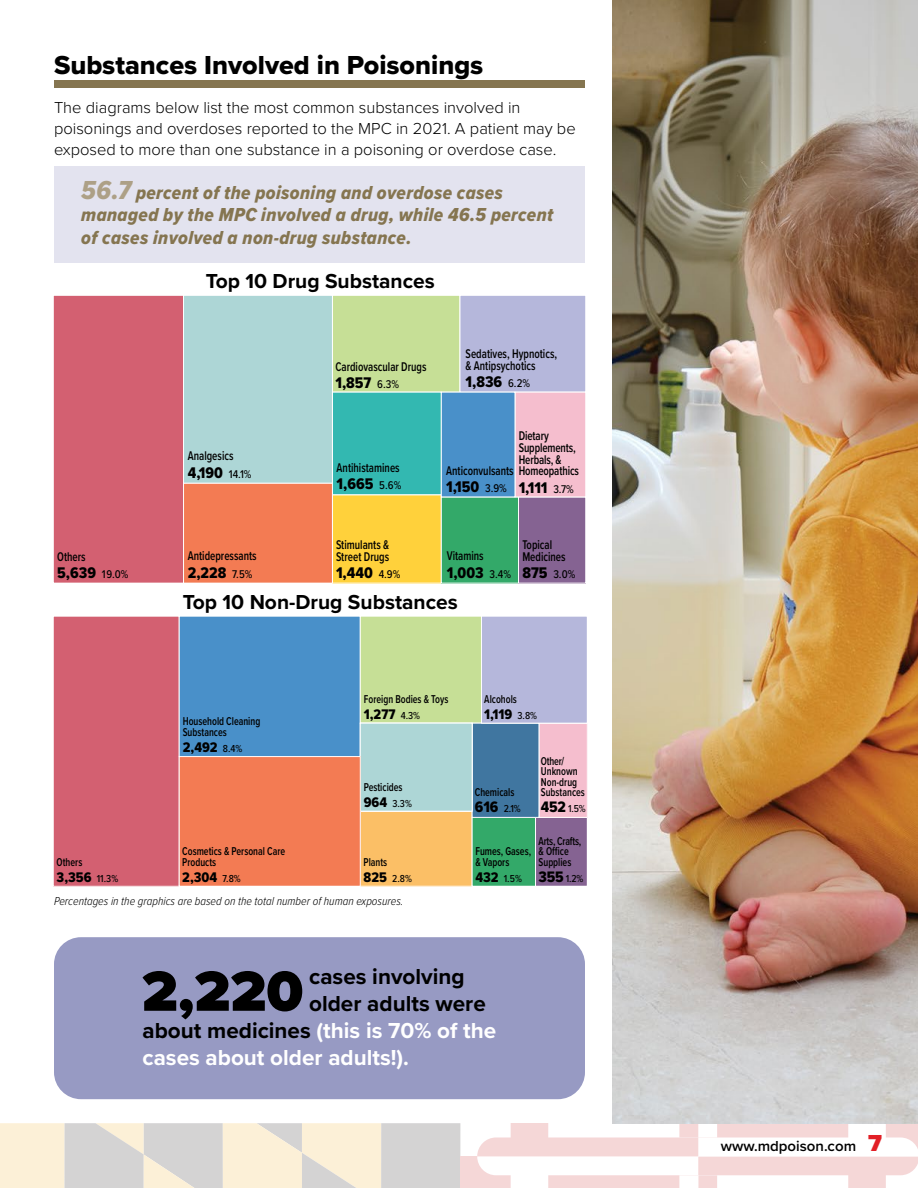
<style>
.page{position:relative;width:918px;height:1188px;background:#fff}
.page>*{position:absolute;margin:0;border:0;box-sizing:border-box;transform-origin:0 0}
.t1{font:900 58.8px "Proxima Nova";color:#000}
.t2{font:27px "Proxima Nova Extrabld";color:#000}
.t3{font:700 22.5px "Proxima Nova";color:#fff}
.t4{font:700 22.5px "Proxima Nova";color:#000}
.t5{font:700 21px "Proxima Nova";color:#000}
.t6{font:19.5px/22.5px "Proxima Nova Cond Extrabld It";letter-spacing:.02em;color:#857550}
.t7{font:300 16.5px/21px "Proxima Nova";color:#000}
.t8{font:16.05px "Proxima Nova Cond Extrabld";color:#000}
.t9{font:600 15px "Proxima Nova";color:#000}
.t10{font:14.4px "Proxima Nova Cond Extrabld";color:#000}
.t11{font:600 13.05px/11.7px "Proxima Nova Cond";color:#000;scale:.85 1}
.t12{font:italic 300 12px "Proxima Nova Cond";color:#000}
.t13{font:600 11.85px/10.5px "Proxima Nova Cond";color:#000;scale:.85 1}
.t14{font:500 11.7px "Proxima Nova Cond";color:#000}
.t15{font:500 10.5px "Proxima Nova Cond";color:#000}
.s1{font-size:27px;color:#ada086}
.s2{font-family:"Proxima Nova Cond";font-weight:500;font-size:11.7px}
.s3{font-family:"Proxima Nova Cond Extrabld";font-weight:400;font-size:16.05px}
.s4{font-family:"Proxima Nova Cond";font-weight:500;font-size:10.5px}
.s5{font-family:"Proxima Nova Cond Extrabld";font-weight:400;font-size:14.4px}
.s6{font-family:"Proxima Nova Cond Extrabld";font-weight:400;font-size:15.75px}
.s7{color:#000}
.s8{font-weight:900;font-size:24px;color:#e21f26}
</style>
<div class="page">
<div style="left:0;top:1123px;width:65px;height:65px;background:#fcf0d7"></div>
<svg style="left:64px;top:1123px;width:317px;height:65px"></svg>
<div style="left:381px;top:1123px;width:79px;height:65px;background:#d4d3d3"></div>
<div style="left:461px;top:1156px;width:237px;height:32px;background:#f5d7d7"></div>
<svg style="left:477px;top:1123px;width:441px;height:65px"></svg>
<div style="left:54px;top:80px;width:531px;height:8px;background:#857550"></div>
<div style="left:54px;top:166px;width:531px;height:97px;background:#e3e3ef"></div>
<div style="left:332px;top:295px;width:128px;height:97px;background:#c6df96"></div>
<div style="left:332px;top:295px;width:128px;height:98px;border:1px solid #fff"></div>
<div style="left:460px;top:295px;width:126px;height:97px;background:#b5b7db"></div>
<div style="left:460px;top:295px;width:126px;height:98px;border:1px solid #fff"></div>
<div style="left:332px;top:392px;width:109px;height:103px;background:#33b8b1"></div>
<div style="left:332px;top:392px;width:110px;height:103px;border:1px solid #fff"></div>
<div style="left:332px;top:495px;width:109px;height:88px;background:#ffd13b"></div>
<div style="left:441px;top:497px;width:78px;height:86px;background:#33a969"></div>
<div style="left:441px;top:497px;width:78px;height:87px;border:1px solid #fff"></div>
<div style="left:519px;top:497px;width:67px;height:86px;background:#856392"></div>
<div style="left:518px;top:497px;width:68px;height:87px;border:1px solid #fff"></div>
<div style="left:515px;top:392px;width:71px;height:105px;background:#f5bece"></div>
<div style="left:515px;top:392px;width:71px;height:105px;border:1px solid #fff"></div>
<div style="left:441px;top:392px;width:74px;height:105px;background:#4990c9"></div>
<div style="left:441px;top:392px;width:74px;height:105px;border:1px solid #fff"></div>
<div style="left:53px;top:295px;width:131px;height:288px;background:#d36071"></div>
<div style="left:53px;top:295px;width:131px;height:289px;border:1px solid #fff"></div>
<div style="left:184px;top:295px;width:148px;height:188px;background:#add6d6"></div>
<div style="left:183px;top:295px;width:150px;height:189px;border:1px solid #fff"></div>
<div style="left:184px;top:483px;width:148px;height:100px;background:#f37b53"></div>
<div style="left:183px;top:483px;width:150px;height:101px;border:1px solid #fff"></div>
<div style="left:53px;top:616px;width:126px;height:270px;background:#d36071"></div>
<div style="left:53px;top:616px;width:127px;height:271px;border:1px solid #fff"></div>
<div style="left:179px;top:616px;width:181px;height:141px;background:#4990c9"></div>
<div style="left:360px;top:616px;width:121px;height:107px;background:#c6df96"></div>
<div style="left:360px;top:616px;width:122px;height:107px;border:1px solid #fff"></div>
<div style="left:360px;top:811px;width:112px;height:75px;background:#fbbf66"></div>
<div style="left:360px;top:811px;width:112px;height:76px;border:1px solid #fff"></div>
<div style="left:472px;top:817px;width:64px;height:69px;background:#33a969"></div>
<div style="left:472px;top:817px;width:64px;height:70px;border:1px solid #fff"></div>
<div style="left:536px;top:817px;width:51px;height:69px;background:#856392"></div>
<div style="left:535px;top:817px;width:53px;height:70px;border:1px solid #fff"></div>
<div style="left:539px;top:723px;width:48px;height:94px;background:#f5bece"></div>
<div style="left:539px;top:723px;width:49px;height:95px;border:1px solid #fff"></div>
<div style="left:472px;top:723px;width:67px;height:94px;background:#4076a0"></div>
<div style="left:472px;top:723px;width:67px;height:95px;border:1px solid #fff"></div>
<div style="left:360px;top:723px;width:112px;height:88px;background:#add6d6"></div>
<div style="left:360px;top:723px;width:112px;height:88px;border:1px solid #fff"></div>
<div style="left:481px;top:616px;width:106px;height:107px;background:#b5b7db"></div>
<div style="left:481px;top:616px;width:107px;height:107px;border:1px solid #fff"></div>
<div style="left:179px;top:757px;width:181px;height:129px;background:#f37b53"></div>
<div style="left:179px;top:756px;width:182px;height:131px;border:1px solid #fff"></div>
<div style="left:54px;top:937px;width:531px;height:162px;background:#979ac3;border-radius:27px"></div>
<img style="left:612px;top:0;width:306px;height:1123px">
<h2 class="t2" style="left:54px;top:44px;width:431px">Substances Involved in Poisonings</h2>
<p class="t7" style="left:54px;top:96px;width:523px">The diagrams below list the most common substances involved in poisonings and overdoses reported to the MPC in 2021. A patient may be exposed to more than one substance in a poisoning or overdose case.</p>
<h3 class="t6" style="left:81px;top:181px;width:474px"><span class="s1">56.7</span> percent of the poisoning and overdose cases managed by the MPC involved a drug, while 46.5 percent of cases involved a non-drug substance.</h3>
<h3 class="t5" style="left:206px;top:265px;width:231px">Top 10 Drug Substances</h3>
<p class="t11" style="left:57px;top:550px;width:35px">Others</p>
<p class="t8" style="left:57px;top:561px;width:73px">5,639 <span class="s2">19.0%</span></p>
<p class="t11" style="left:335px;top:360px;width:109px">Cardiovascular Drugs</p>
<p class="t8" style="left:335px;top:371px;width:65px">1,857 <span class="s2">6.3%</span></p>
<p class="t11" style="left:188px;top:450px;width:55px">Analgesics</p>
<p class="t8" style="left:188px;top:461px;width:65px">4,190 <span class="s2">14.1%</span></p>
<p class="t11" style="left:337px;top:461px;width:76px">Antihistamines</p>
<p class="t8" style="left:337px;top:472px;width:66px">1,665 <span class="s2">5.6%</span></p>
<p class="t11" style="left:188px;top:550px;width:83px">Antidepressants</p>
<p class="t8" style="left:188px;top:561px;width:66px">2,228 <span class="s2">7.5%</span></p>
<p class="t11" style="left:336px;top:538px;width:64px">Stimulants &amp;<br>Street Drugs</p>
<p class="t8" style="left:336px;top:561px;width:66px">1,440 <span class="s2">4.9%</span></p>
<p class="t11" style="left:466px;top:348px;width:109px">Sedatives, Hypnotics, &amp; Antipsychotics</p>
<p class="t8" style="left:466px;top:370px;width:66px">1,836 <span class="s2">6.2%</span></p>
<p class="t11" style="left:519px;top:430px;width:69px">Dietary<br>Supplements,<br>Herbals, &amp;</p>
<p class="t8" style="left:519px;top:476px;width:57px">1,111 <span class="s2">3.7%</span></p>
<p class="t11" style="left:446px;top:464px;width:158px">Anticonvulsants Homeopathics</p>
<p class="t8" style="left:446px;top:475px;width:62px">1,150 <span class="s2">3.9%</span></p>
<p class="t11" style="left:447px;top:550px;width:45px">Vitamins</p>
<p class="t8" style="left:447px;top:561px;width:66px">1,003 <span class="s2">3.4%</span></p>
<p class="t11" style="left:522px;top:539px;width:52px">Topical<br>Medicines</p>
<p class="t14" style="left:522px;top:566px;width:55px"><span class="s3">875</span> 3.0%</p>
<h3 class="t5" style="left:183px;top:587px;width:277px">Top 10 Non-Drug Substances</h3>
<p class="t13" style="left:183px;top:716px;width:93px">Household Cleaning<br>Substances</p>
<p class="t10" style="left:183px;top:736px;width:61px">2,492 <span class="s4">8.4%</span></p>
<p class="t13" style="left:364px;top:694px;width:101px">Foreign Bodies &amp; Toys</p>
<p class="t10" style="left:364px;top:704px;width:58px">1,277 <span class="s4">4.3%</span></p>
<p class="t13" style="left:364px;top:782px;width:47px">Pesticides</p>
<p class="t15" style="left:364px;top:796px;width:50px"><span class="s5">964</span> 3.3%</p>
<p class="t13" style="left:484px;top:694px;width:40px">Alcohols</p>
<p class="t10" style="left:484px;top:703px;width:54px">1,119 <span class="s4">3.8%</span></p>
<p class="t13" style="left:475px;top:787px;width:48px">Chemicals</p>
<p class="t15" style="left:475px;top:801px;width:48px"><span class="s6">616</span> 2.1%</p>
<p class="t13" style="left:541px;top:755px;width:53px">Other/<br>Unknown<br>Non-drug<br>Substances</p>
<p class="t15" style="left:541px;top:801px;width:46px"><span class="s6">452</span> 1.5%</p>
<p class="t13" style="left:182px;top:846px;width:123px">Cosmetics &amp; Personal Care<br>Products</p>
<p class="t10" style="left:182px;top:866px;width:60px">2,304 <span class="s4">7.8%</span></p>
<p class="t12" style="left:54px;top:892px;width:351px">Percentages in the graphics are based on the total number of human exposures.</p>
<p class="t13" style="left:57px;top:856px;width:32px">Others</p>
<p class="t10" style="left:57px;top:866px;width:63px">3,356 <span class="s4">11.3%</span></p>
<p class="t13" style="left:364px;top:856px;width:29px">Plants</p>
<p class="t15" style="left:364px;top:870px;width:50px"><span class="s5">825</span> 2.8%</p>
<p class="t13" style="left:539px;top:835px;width:52px">Arts, Crafts, &amp; Office<br>Supplies</p>
<p class="t15" style="left:539px;top:870px;width:46px"><span class="s6">355</span> 1.2%</p>
<p class="t13" style="left:475px;top:846px;width:67px">Fumes, Gases, &amp; Vapors</p>
<p class="t15" style="left:475px;top:870px;width:48px"><span class="s5">432</span> 1.5%</p>
<h1 class="t1" style="left:142px;top:947px;width:163px">2,220</h1>
<h3 class="t4" style="left:309px;top:959px;width:157px">cases involving</h3>
<h3 class="t4" style="left:309px;top:986px;width:178px">older adults were</h3>
<h3 class="t3" style="left:142px;top:1013px;width:355px"><span class="s7">about medicines</span> (this is 70% of the</h3>
<h3 class="t3" style="left:142px;top:1040px;width:268px">cases about older adults!).</h3>
<p class="t9" style="left:721px;top:1135px;width:163px">www.mdpoison.com <span class="s8">7</span></p>
</div>
